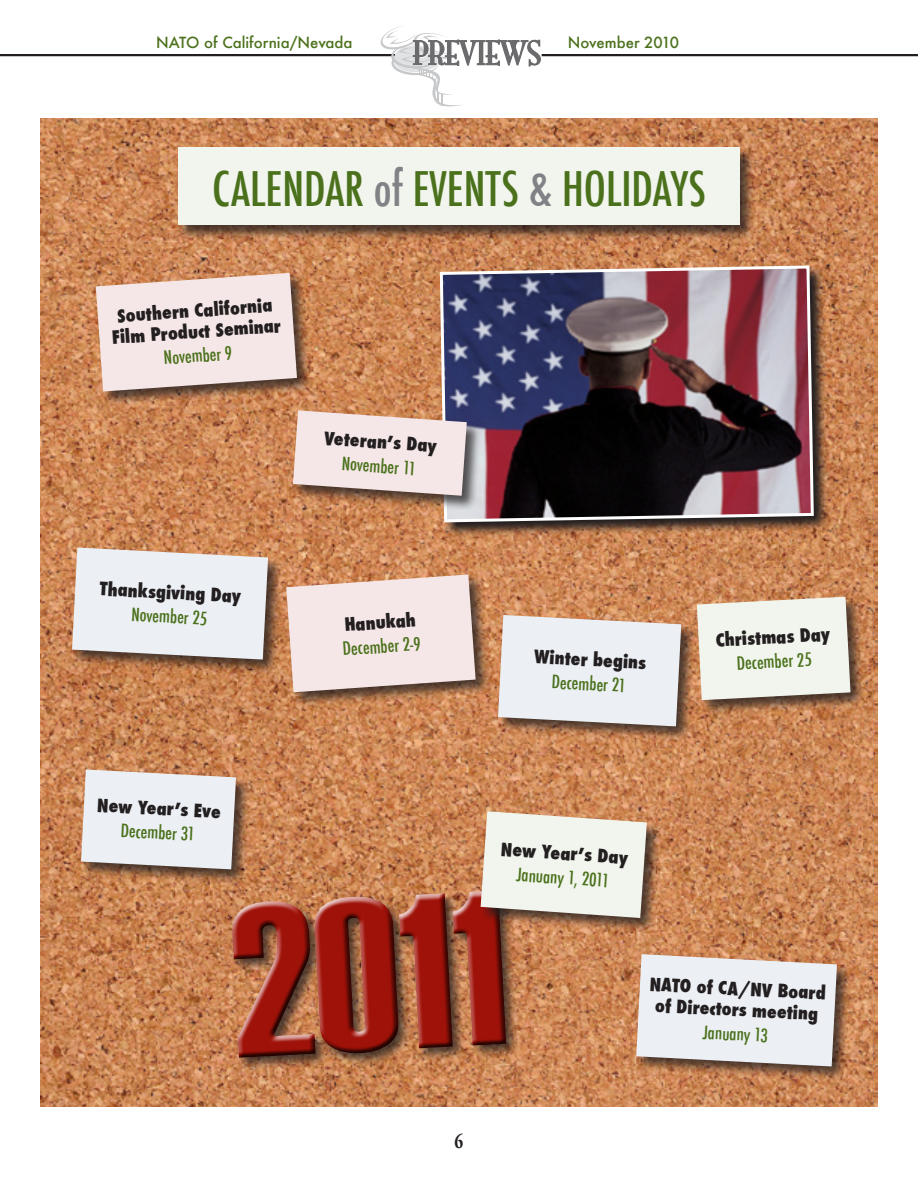
<style>
.page{position:relative;width:918px;height:1188px;background:#fff}
.page>*{position:absolute;margin:0;border:0;box-sizing:border-box;transform-origin:0 0}
.t1{font:219.45px "Haettenschweiler";color:#9f1209}
.List_2{font:500 condensed 46.5px "Futura";color:#4b711c}
.t2{font:700 21px "Adobe Garamond Pro";color:#231f20;scale:.8 1}
.List_BOLD_New{font:800 condensed 18px/21px "Futura";color:#231f20;text-align:center}
.List_1_Smaller{font:500 condensed 18px "Futura";color:#4b711c}
.t3{font:500 15px "Futura";color:#4b711c}
.s1{color:#808285}
</style>
<div class="page">
<hr style="left:0;top:54px;width:918px;height:2px;background:#231f20">
<svg style="left:381px;top:26px;width:161px;height:80px"></svg>
<img style="left:41px;top:119px;width:836px;height:988px">
<div style="left:695px;top:595px;width:177px;height:126px;background:#231f20;opacity:.75"></div>
<svg style="left:697px;top:597px;width:154px;height:103px;background:#e7e7dd"></svg>
<div style="left:177px;top:146px;width:600px;height:101px;background:#231f20;opacity:.75"></div>
<div style="left:178px;top:147px;width:562px;height:78px;background:#f1f5ed"></div>
<svg style="left:438px;top:264px;width:398px;height:279px;background:#a56e49"></svg>
<img style="left:438px;top:264px;width:377px;height:260px">
<div style="left:634px;top:953px;width:234px;height:135px;background:#231f20;opacity:.75"></div>
<svg style="left:739px;top:954px;width:98px;height:112px;background:#e3e1e2"></svg>
<div style="left:70px;top:546px;width:219px;height:134px;background:#231f20;opacity:.75"></div>
<svg style="left:72px;top:548px;width:196px;height:112px;background:#e2e0e1"></svg>
<div style="left:94px;top:271px;width:229px;height:141px;background:#231f20;opacity:.75"></div>
<svg style="left:96px;top:273px;width:201px;height:119px;background:#e7d4cf"></svg>
<div style="left:291px;top:409px;width:197px;height:108px;background:#231f20;opacity:.75"></div>
<svg style="left:293px;top:410px;width:174px;height:86px;background:#e4d1cd"></svg>
<div style="left:496px;top:614px;width:206px;height:133px;background:#231f20;opacity:.75"></div>
<svg style="left:498px;top:615px;width:183px;height:111px;background:#e3e2e3"></svg>
<div style="left:285px;top:573px;width:212px;height:140px;background:#231f20;opacity:.75"></div>
<svg style="left:286px;top:575px;width:190px;height:117px;background:#e9d6d1"></svg>
<div style="left:80px;top:768px;width:183px;height:123px;background:#231f20;opacity:.75"></div>
<svg style="left:81px;top:770px;width:155px;height:99px;background:#e3e2e2"></svg>
<div style="left:230px;top:887px;width:509px;height:277px;background:#231f20;opacity:.75"></div>
<svg style="left:182px;top:807px;width:514px;height:308px;background:#b27f5e"></svg>
<div style="left:479px;top:810px;width:190px;height:129px;background:#231f20;opacity:.75"></div>
<svg style="left:481px;top:811px;width:166px;height:107px;background:#e4e1d6"></svg>
<p class="t3" style="left:156px;top:32px;width:198px">NATO of California/Nevada</p>
<p class="t3" style="left:568px;top:33px;width:113px">November 2010</p>
<p class="List_2" style="left:212px;top:159px;width:495px">CALENDAR <span class="s1">OF</span> EVENTS <span class="s1">&amp;</span> HOLIDAYS</p>
<p class="List_BOLD_New" style="left:117px;top:306px;width:157px;rotate:-4deg">Southern California</p>
<p class="List_BOLD_New" style="left:111px;top:327px;width:171px;rotate:-4deg">Film Product Seminar</p>
<p class="List_1_Smaller" style="left:163px;top:346px;width:70px;rotate:-4deg">NOVEMBER9</p>
<p class="List_BOLD_New" style="left:101px;top:578px;width:143px;rotate:3deg">Thanksgiving Day</p>
<p class="List_1_Smaller" style="left:132px;top:603px;width:78px;rotate:3deg">NOVEMBER25</p>
<p class="List_BOLD_New" style="left:325px;top:428px;width:115px;rotate:4deg">Veteran’s Day</p>
<p class="List_1_Smaller" style="left:343px;top:452px;width:76px;rotate:4deg">NOVEMBER11</p>
<p class="List_BOLD_New" style="left:344px;top:614px;width:73px;rotate:-4deg">Hanukah</p>
<p class="List_1_Smaller" style="left:342px;top:637px;width:80px;rotate:-4deg">DECEMBER2-9</p>
<p class="List_BOLD_New" style="left:98px;top:795px;width:125px;rotate:3deg">New Year’s Eve</p>
<p class="List_1_Smaller" style="left:121px;top:819px;width:76px;rotate:3deg">DECEMBER31</p>
<p class="List_BOLD_New" style="left:535px;top:646px;width:114px;rotate:3deg">Winter begins</p>
<p class="List_1_Smaller" style="left:552px;top:670px;width:76px;rotate:3deg">DECEMBER21</p>
<p class="List_BOLD_New" style="left:502px;top:839px;width:129px;rotate:4deg">New Year’s Day</p>
<p class="List_1_Smaller" style="left:517px;top:863px;width:95px;rotate:4deg">JANUANY 1, 2011</p>
<p class="List_BOLD_New" style="left:715px;top:630px;width:116px;rotate:-3deg">Christmas Day</p>
<p class="List_1_Smaller" style="left:736px;top:652px;width:76px;rotate:-3deg">DECEMBER25</p>
<h1 class="t1" style="left:224px;top:856px;width:276px;rotate:-3deg">2011</h1>
<p class="t2" style="left:455px;top:1129px;width:12px">6</p>
<p class="List_BOLD_New" style="left:650px;top:974px;width:178px;rotate:3deg">NATO of CA/NV Board of Directors meeting</p>
<p class="List_1_Smaller" style="left:703px;top:1020px;width:67px;rotate:3deg">JANUANY 13</p>
</div>
